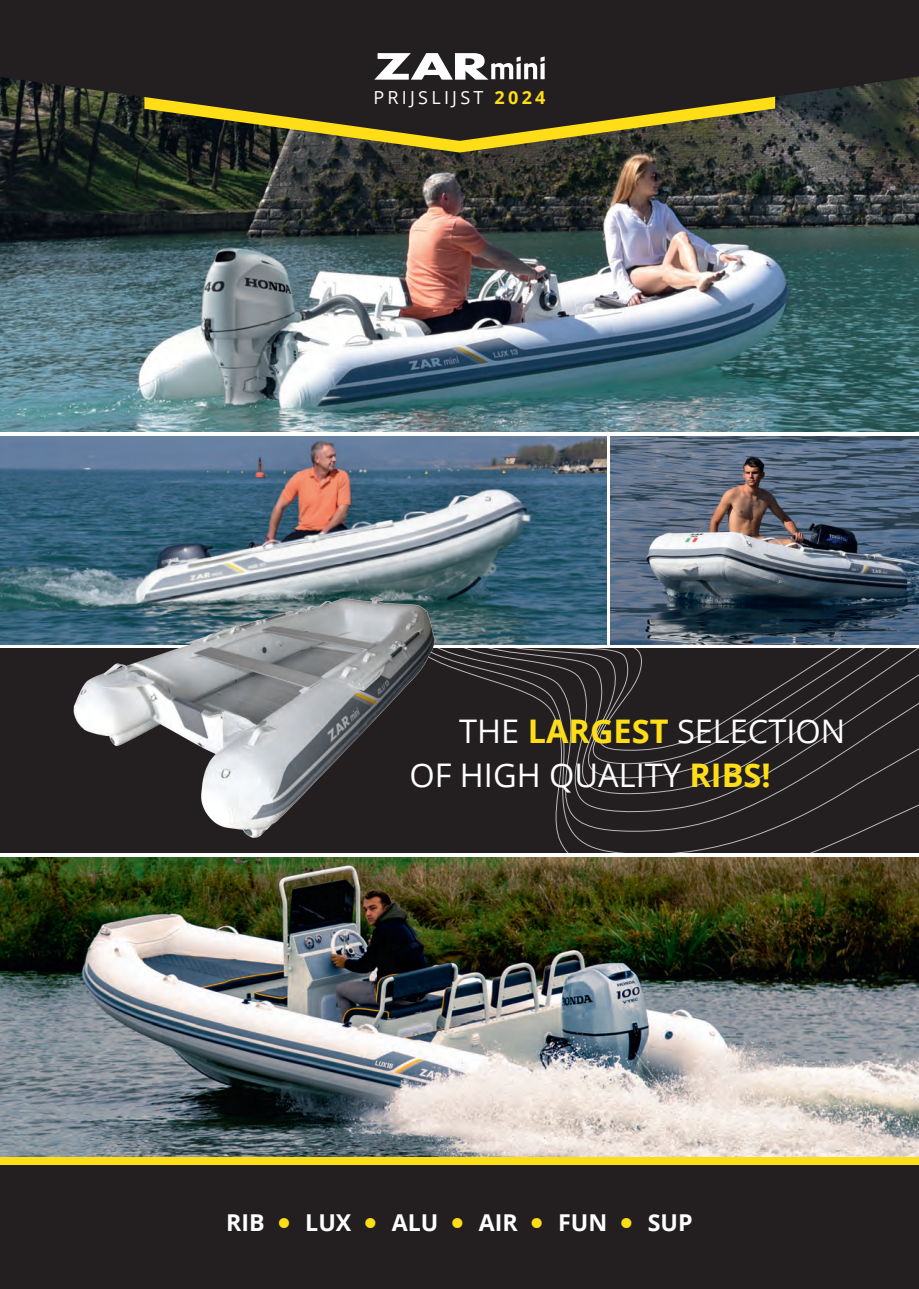
<style>
.page{position:relative;width:919px;height:1289px;background:#fff}
.page>*{position:absolute;margin:0;border:0;box-sizing:border-box;transform-origin:0 0}
.t1{font:32.55px/44.1px "Open Sans";color:#fff}
.t2{font:700 23.25px "Open Sans";color:#fff}
.t3{font:18px "Open Sans";letter-spacing:.18em;color:#fff}
.s1{font-weight:700;color:#ffdd17}
</style>
<div class="page">
<img style="left:0;top:857px;width:918px;height:299px">
<img style="left:0;top:141px;width:918px;height:291px">
<img style="left:0;top:436px;width:606px;height:208px">
<img style="left:610px;top:436px;width:308px;height:208px">
<div style="left:0;top:648px;width:918px;height:205px;background:#231f20"></div>
<svg style="left:144px;top:141px;width:631px;height:11px;background:#4f4c2c"></svg>
<svg style="left:0;top:61px;width:918px;height:80px;background:#3c3825"></svg>
<div style="left:0;top:0;width:918px;height:61px;background:#231f20"></div>
<svg style="left:556px;top:831px;width:307px;height:22px"></svg>
<svg style="left:555px;top:813px;width:348px;height:18px"></svg>
<svg style="left:555px;top:796px;width:363px;height:17px"></svg>
<svg style="left:451px;top:648px;width:413px;height:148px"></svg>
<svg style="left:467px;top:648px;width:419px;height:133px"></svg>
<svg style="left:483px;top:648px;width:435px;height:120px"></svg>
<img style="left:57px;top:585px;width:394px;height:253px">
<div style="left:0;top:1163px;width:918px;height:125px;background:#231f20"></div>
<div style="left:0;top:1156px;width:918px;height:8px;background:#ffdd17"></div>
<svg style="left:374px;top:53px;width:170px;height:27px"></svg>
<p class="t3" style="left:373px;top:86px;width:173px">PRIJSLIJST <span class="s1">2024</span></p>
<p class="t1" style="left:409px;top:708px;width:437px;text-indent:50px">THE <span class="s1">LARGEST</span> SELECTION<br>OF HIGH QUALITY <span class="s1">RIBS!</span></p>
<p class="t2" style="left:226px;top:1206px;width:40px">RIB</p>
<p class="t2" style="left:279px;top:1206px;width:74px"><sup>■</sup> LUX</p>
<p class="t2" style="left:365px;top:1206px;width:74px"><sup>■</sup> ALU</p>
<p class="t2" style="left:452px;top:1206px;width:67px"><sup>■</sup> AIR</p>
<p class="t2" style="left:532px;top:1206px;width:77px"><sup>■</sup> FUN</p>
<p class="t2" style="left:621px;top:1206px;width:73px"><sup>■</sup> SUP</p>
</div>
